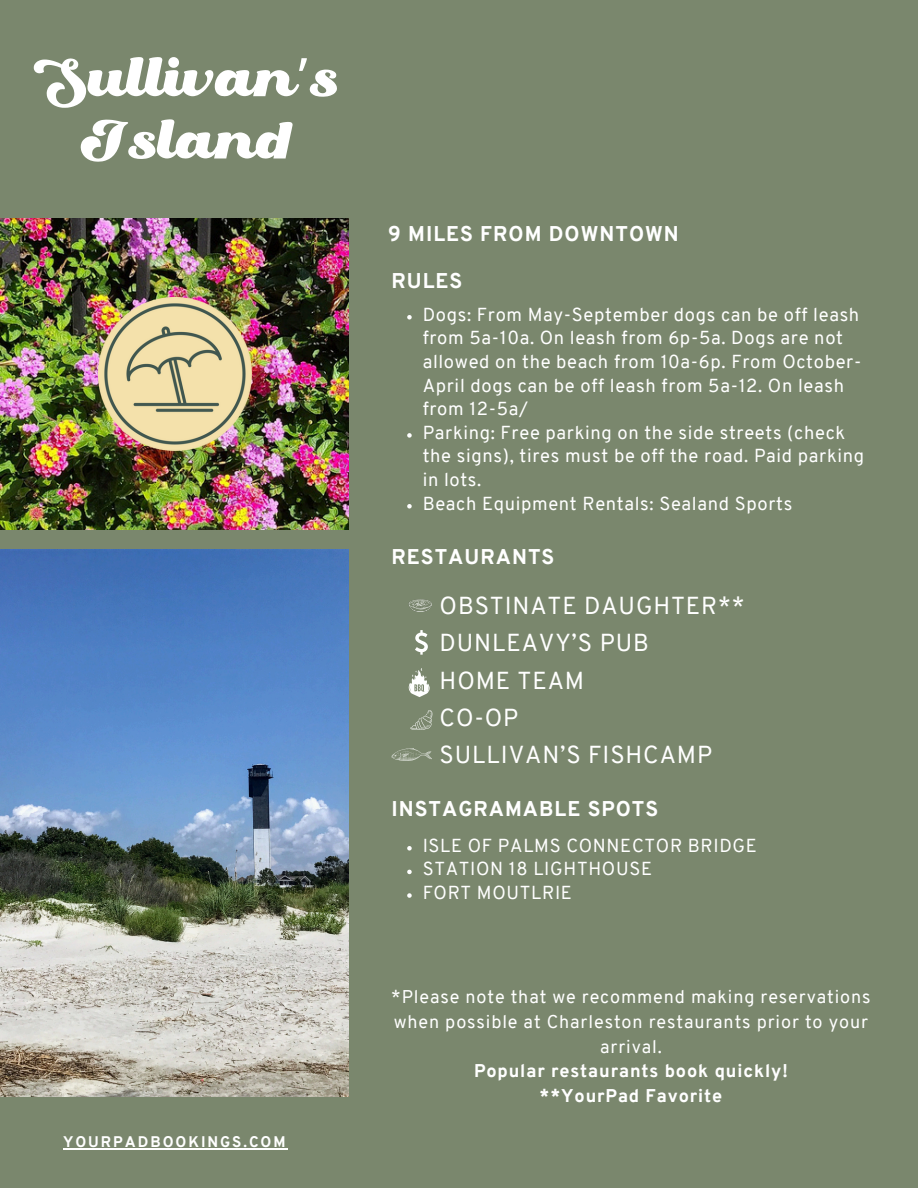
<style>
.page{position:relative;width:918px;height:1188px;background:#7a876d}
.page>*{position:absolute;margin:0;border:0;box-sizing:border-box;transform-origin:0 0}
.t1{font:52.05px/62.2px "Oaklash";color:#fff;text-align:center}
.t2{font:24px/37.2px "Overpass";letter-spacing:.035em;color:#fff}
.t3{font:800 20.85px "Overpass";letter-spacing:.05em;color:#fff}
.t4{font:18.3px/23.7px "Overpass";letter-spacing:.035em;color:#fff}
.t5{font:18px/24.8px "Overpass";letter-spacing:.05em;color:#fff;text-align:center}
.t6{font:800 15px "Overpass";letter-spacing:.13em;color:#fff}
.s1{font-family:"Noto Sans Gurmukhi"}
.s2{font-weight:800}
</style>
<div class="page">
<img style="left:0;top:550px;width:349px;height:546px">
<img style="left:0;top:218px;width:349px;height:312px">
<img style="left:98px;top:298px;width:153px;height:153px">
<svg style="left:415px;top:630px;width:12px;height:25px"></svg>
<svg style="left:410px;top:710px;width:22px;height:20px"></svg>
<svg style="left:392px;top:748px;width:40px;height:12px"></svg>
<img style="left:409px;top:599px;width:23px;height:12px">
<svg style="left:409px;top:668px;width:21px;height:29px"></svg>
<svg style="left:407px;top:315px;width:5px;height:5px"></svg>
<svg style="left:407px;top:433px;width:5px;height:5px"></svg>
<svg style="left:407px;top:504px;width:5px;height:5px"></svg>
<hr style="left:63px;top:1148px;width:225px;height:2px;background:#fff">
<svg style="left:407px;top:846px;width:5px;height:5px"></svg>
<svg style="left:407px;top:870px;width:5px;height:4px"></svg>
<svg style="left:407px;top:893px;width:5px;height:5px"></svg>
<h3 class="t1" style="left:34px;top:52px;width:306px">Sullivan<span class="s1">’</span>s<br>Island</h3>
<h3 class="t6" style="left:63px;top:1136px;width:224px">YOURPADBOOKINGS.COM</h3>
<p class="t3" style="left:388px;top:225px;width:292px">9 MILES FROM DOWNTOWN</p>
<p class="t3" style="left:391px;top:273px;width:72px">RULES</p>
<h3 class="t4" style="left:423px;top:304px;width:440px">Dogs: From May-September dogs can be off leash from 5a-10a. On leash from 6p-5a. Dogs are not allowed on the beach from 10a-6p. From October-April dogs can be off leash from 5a-12. On leash from 12-5a/</h3>
<p class="t4" style="left:423px;top:422px;width:443px">Parking: Free parking on the side streets (check the signs), tires must be off the road. Paid parking in lots.</p>
<p class="t4" style="left:423px;top:493px;width:371px">Beach Equipment Rentals: Sealand Sports</p>
<p class="t3" style="left:391px;top:549px;width:165px">RESTAURANTS</p>
<h3 class="t2" style="left:440px;top:590px;width:306px">OBSTINATE DAUGHTER**<br>DUNLEAVY’S PUB<br>HOME TEAM<br>CO-OP</h3>
<p class="t2" style="left:440px;top:738px;width:274px">SULLIVAN’S FISHCAMP</p>
<p class="t3" style="left:391px;top:801px;width:268px">INSTAGRAMABLE SPOTS</p>
<p class="t4" style="left:423px;top:835px;width:336px">ISLE OF PALMS CONNECTOR BRIDGE</p>
<h2 class="t4" style="left:423px;top:859px;width:231px">STATION 18 LIGHTHOUSE</h2>
<p class="t4" style="left:423px;top:882px;width:151px">FORT MOUTLRIE</p>
<p class="t5" style="left:391px;top:986px;width:481px">*Please note that we recommend making reservations when possible at Charleston restaurants prior to your arrival.<br><span class="s2">Popular restaurants book quickly!<br>**YourPad Favorite</span></p>
</div>
